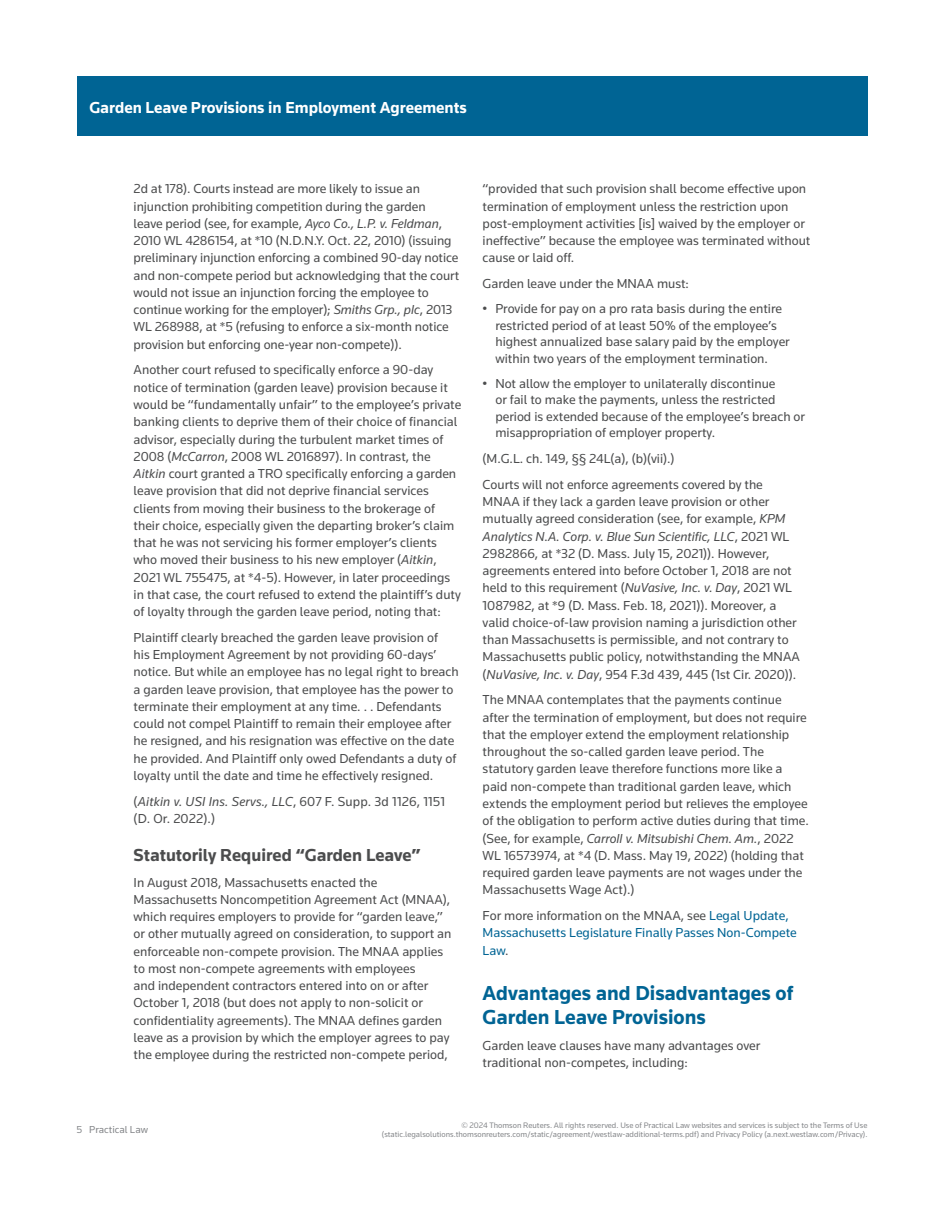
<style>
.page{position:relative;width:944px;height:1214px;background:#fff}
.page>*{position:absolute;margin:0;border:0;box-sizing:border-box;transform-origin:0 0}
.t1{font:700 21px/24px "Knowledge";color:#006494}
.t2{font:700 18px "Knowledge";color:#4b4c4d}
.t3{font:700 16.5px "Knowledge";color:#fff}
.t4{font:13.5px/17.2px "Knowledge";color:#4b4c4d}
.t5{font:13.5px/17.2px "Knowledge";color:#006494}
.t6{font:10.5px "Knowledge";color:#86888b}
.t7{font:8.25px/9.8px "Knowledge";color:#86888b;text-align:right}
.s1{font-style:italic}
.s2{color:#4b4c4d}
</style>
<div class="page">
<div style="left:77px;top:77px;width:790px;height:59px;background:#006494"></div>
<p class="t3" style="left:89px;top:97px;width:379px">Garden Leave Provisions in Employment Agreements</p>
<p class="t4" style="left:134px;top:180px;width:327px">2d at 178). Courts instead are more likely to issue an injunction prohibiting competition during the garden<br>leave period (see, for example, <span class="s1">Ayco Co., L.P. v. Feldman</span>, 2010 WL 4286154, at *10 (N.D.N.Y. Oct. 22, 2010) (issuing preliminary injunction enforcing a combined 90-day notice and non-compete period but acknowledging that the court would not issue an injunction forcing the employee to continue working for the employer); <span class="s1">Smiths Grp., plc</span>, 2013<br>WL 268988, at *5 (refusing to enforce a six-month notice provision but enforcing one-year non-compete)).</p>
<p class="t4" style="left:134px;top:361px;width:329px">Another court refused to specifically enforce a 90-day notice of termination (garden leave) provision because it would be “fundamentally unfair” to the employee’s private banking clients to deprive them of their choice of financial advisor, especially during the turbulent market times of 2008 (<span class="s1">McCarron</span>, 2008 WL 2016897). In contrast, the <span class="s1">Aitkin</span> court granted a TRO specifically enforcing a garden leave provision that did not deprive financial services clients from moving their business to the brokerage of their choice, especially given the departing broker’s claim that he was not servicing his former employer’s clients who moved their business to his new employer (<span class="s1">Aitkin</span>, 2021 WL 755475, at *4-5). However, in later proceedings in that case, the court refused to extend the plaintiff’s duty of loyalty through the garden leave period, noting that:</p>
<p class="t4" style="left:134px;top:628px;width:326px">Plaintiff clearly breached the garden leave provision of<br>his Employment Agreement by not providing 60-days’ notice. But while an employee has no legal right to breach a garden leave provision, that employee has the power to terminate their employment at any time. . . Defendants could not compel Plaintiff to remain their employee after he resigned, and his resignation was effective on the date he provided. And Plaintiff only owed Defendants a duty of loyalty until the date and time he effectively resigned.</p>
<p class="t4" style="left:134px;top:792px;width:313px">(<span class="s1">Aitkin v. USI Ins. Servs., LLC</span>, 607 F. Supp. 3d 1126, 1151 (D. Or. 2022).)</p>
<h2 class="t2" style="left:134px;top:843px;width:288px">Statutorily Required “Garden Leave”</h2>
<p class="t4" style="left:134px;top:873px;width:319px">In August 2018, Massachusetts enacted the Massachusetts Noncompetition Agreement Act (MNAA), which requires employers to provide for “garden leave,” or other mutually agreed on consideration, to support an enforceable non-compete provision. The MNAA applies to most non-compete agreements with employees<br>and independent contractors entered into on or after October 1, 2018 (but does not apply to non-solicit or confidentiality agreements). The MNAA defines garden leave as a provision by which the employer agrees to pay the employee during the restricted non-compete period,</p>
<p class="t4" style="left:482px;top:180px;width:329px">“provided that such provision shall become effective upon termination of employment unless the restriction upon post-employment activities [is] waived by the employer or ineffective” because the employee was terminated without cause or laid off.</p>
<p class="t4" style="left:482px;top:275px;width:208px">Garden leave under the MNAA must:</p>
<p class="t4" style="left:495px;top:300px;width:296px;line-height:16.5px;text-indent:-13px">• Provide for pay on a pro rata basis during the entire restricted period of at least 50% of the employee’s highest annualized base salary paid by the employer within two years of the employment termination.</p>
<p class="t4" style="left:495px;top:375px;width:311px;line-height:16.5px;text-indent:-13px">• Not allow the employer to unilaterally discontinue<br>or fail to make the payments, unless the restricted period is extended because of the employee’s breach or misappropriation of employer property.</p>
<p class="t4" style="left:482px;top:445px;width:282px;line-height:25.8px">(M.G.L. ch. 149, §§ 24L(a), (b)(vii).)<br>Courts will not enforce agreements covered by the</p>
<p class="t4" style="left:482px;top:493px;width:319px">MNAA if they lack a garden leave provision or other mutually agreed consideration (see, for example, <span class="s1">KPM Analytics N.A. Corp. v. Blue Sun Scientific, LLC</span>, 2021 WL 2982866, at *32 (D. Mass. July 15, 2021)). However, agreements entered into before October 1, 2018 are not held to this requirement (<span class="s1">NuVasive, Inc. v. Day</span>, 2021 WL 1087982, at *9 (D. Mass. Feb. 18, 2021)). Moreover, a valid choice-of-law provision naming a jurisdiction other than Massachusetts is permissible, and not contrary to Massachusetts public policy, notwithstanding the MNAA (<span class="s1">NuVasive, Inc. v. Day</span>, 954 F.3d 439, 445 (1st Cir. 2020)).</p>
<p class="t4" style="left:482px;top:691px;width:328px">The MNAA contemplates that the payments continue after the termination of employment, but does not require that the employer extend the employment relationship throughout the so-called garden leave period. The statutory garden leave therefore functions more like a paid non-compete than traditional garden leave, which extends the employment period but relieves the employee of the obligation to perform active duties during that time. (See, for example, <span class="s1">Carroll v. Mitsubishi Chem. Am.</span>, 2022<br>WL 16573974, at *4 (D. Mass. May 19, 2022) (holding that required garden leave payments are not wages under the Massachusetts Wage Act).)</p>
<p class="t5" style="left:482px;top:906px;width:315px"><span class="s2">For more information on the MNAA, see</span> Legal Update,<br>Massachusetts Legislature Finally Passes Non-Compete<br>Law<span class="s2">.</span></p>
<h1 class="t1" style="left:482px;top:980px;width:312px">Advantages and Disadvantages of<br>Garden Leave Provisions</h1>
<p class="t4" style="left:482px;top:1036px;width:279px">Garden leave clauses have many advantages over traditional non-competes, including:</p>
<p class="t6" style="left:77px;top:1123px;width:73px">5 Practical Law</p>
<p class="t7" style="left:382px;top:1119px;width:487px">© 2024 Thomson Reuters. All rights reserved. Use of Practical Law websites and services is subject to the Terms of Use (static.legalsolutions.thomsonreuters.com/static/agreement/westlaw-additional-terms.pdf) and Privacy Policy (a.next.westlaw.com/Privacy).</p>
</div>
